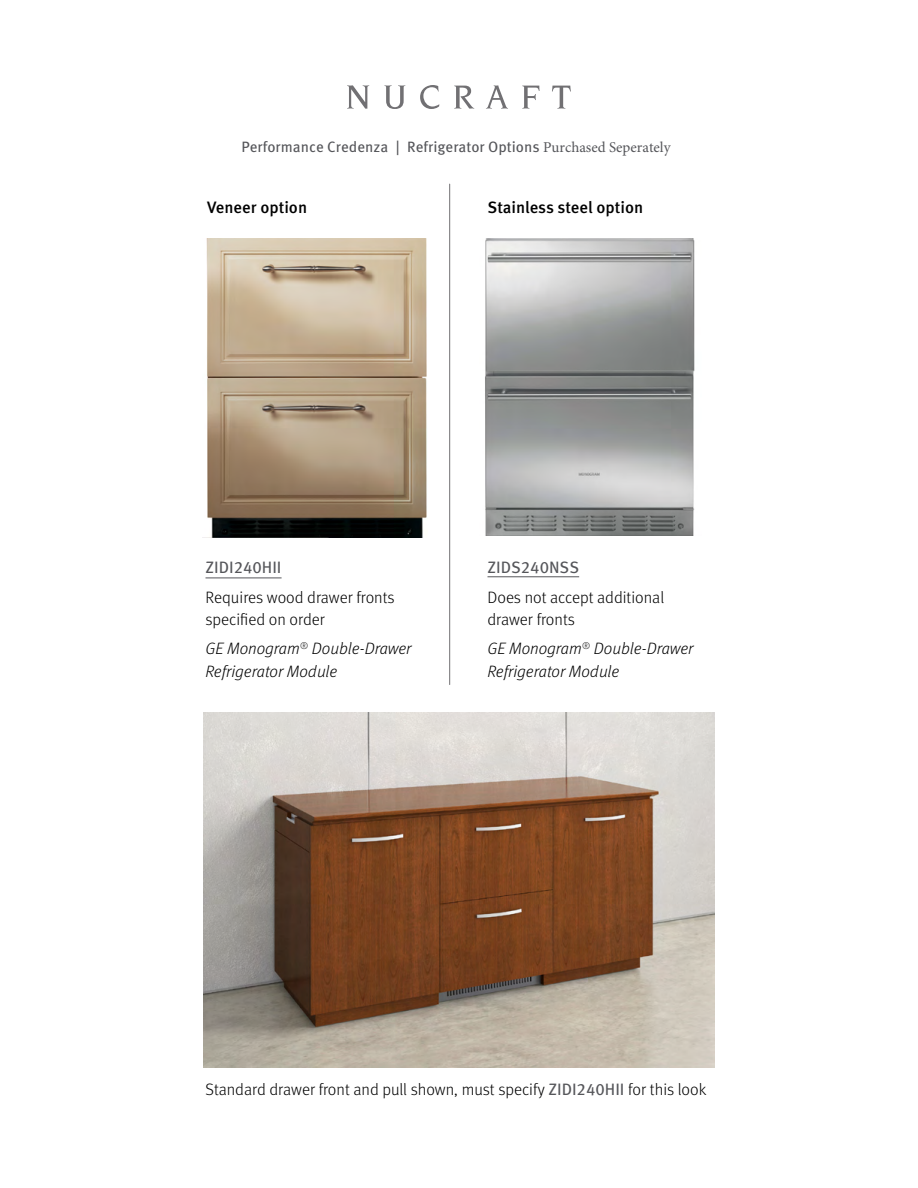
<style>
.page{position:relative;width:918px;height:1188px;background:#fff}
.page>*{position:absolute;margin:0;border:0;box-sizing:border-box;transform-origin:0 0}
.t1{font:300 16.5px/22.5px "Meta OT";color:#000}
.t2{font:italic 300 16.5px/22.5px "Meta OT";color:#000}
.t3{font:500 16.5px "Meta OT";color:#000}
.t4{font:16.5px "Meta OT";color:#55565a}
.t5{font:15px "Meta OT";color:#55565a}
.s1{font-family:"Minion Pro"}
.s2{font-weight:400;color:#55565a}
</style>
<div class="page">
<hr style="left:488px;top:576px;width:91px;height:1px;background:#55565a">
<hr style="left:206px;top:578px;width:76px;height:1px;background:#55565a">
<img style="left:206px;top:238px;width:221px;height:299px">
<svg style="left:347px;top:85px;width:22px;height:24px"></svg>
<svg style="left:384px;top:85px;width:21px;height:24px"></svg>
<svg style="left:420px;top:85px;width:19px;height:24px"></svg>
<svg style="left:454px;top:86px;width:20px;height:23px"></svg>
<svg style="left:486px;top:85px;width:22px;height:24px"></svg>
<svg style="left:522px;top:86px;width:18px;height:23px"></svg>
<svg style="left:552px;top:86px;width:19px;height:23px"></svg>
<img style="left:204px;top:713px;width:510px;height:355px">
<hr style="left:449px;top:184px;width:1px;height:501px;background:#717073">
<img style="left:485px;top:238px;width:210px;height:297px">
<p class="t5" style="left:242px;top:137px;width:431px">Performance Credenza | Refrigerator Options <span class="s1">Purchased Seperately</span></p>
<p class="t3" style="left:207px;top:197px;width:102px">Veneer option</p>
<p class="t3" style="left:488px;top:197px;width:157px">Stainless steel option</p>
<p class="t4" style="left:206px;top:558px;width:78px">ZIDI240HII</p>
<p class="t1" style="left:206px;top:586px;width:191px">Requires wood drawer fronts specified on order</p>
<p class="t2" style="left:206px;top:638px;width:208px">GE Monogram<sup>®</sup> Double-Drawer<br>Refrigerator Module</p>
<p class="t4" style="left:488px;top:558px;width:93px">ZIDS240NSS</p>
<p class="t1" style="left:488px;top:586px;width:178px">Does not accept additional drawer fronts</p>
<p class="t2" style="left:488px;top:638px;width:208px">GE Monogram<sup>®</sup> Double-Drawer<br>Refrigerator Module</p>
<p class="t1" style="left:206px;top:1079px;width:502px">Standard drawer front and pull shown, must specify <span class="s2">ZIDI240HII</span> for this look</p>
</div>
